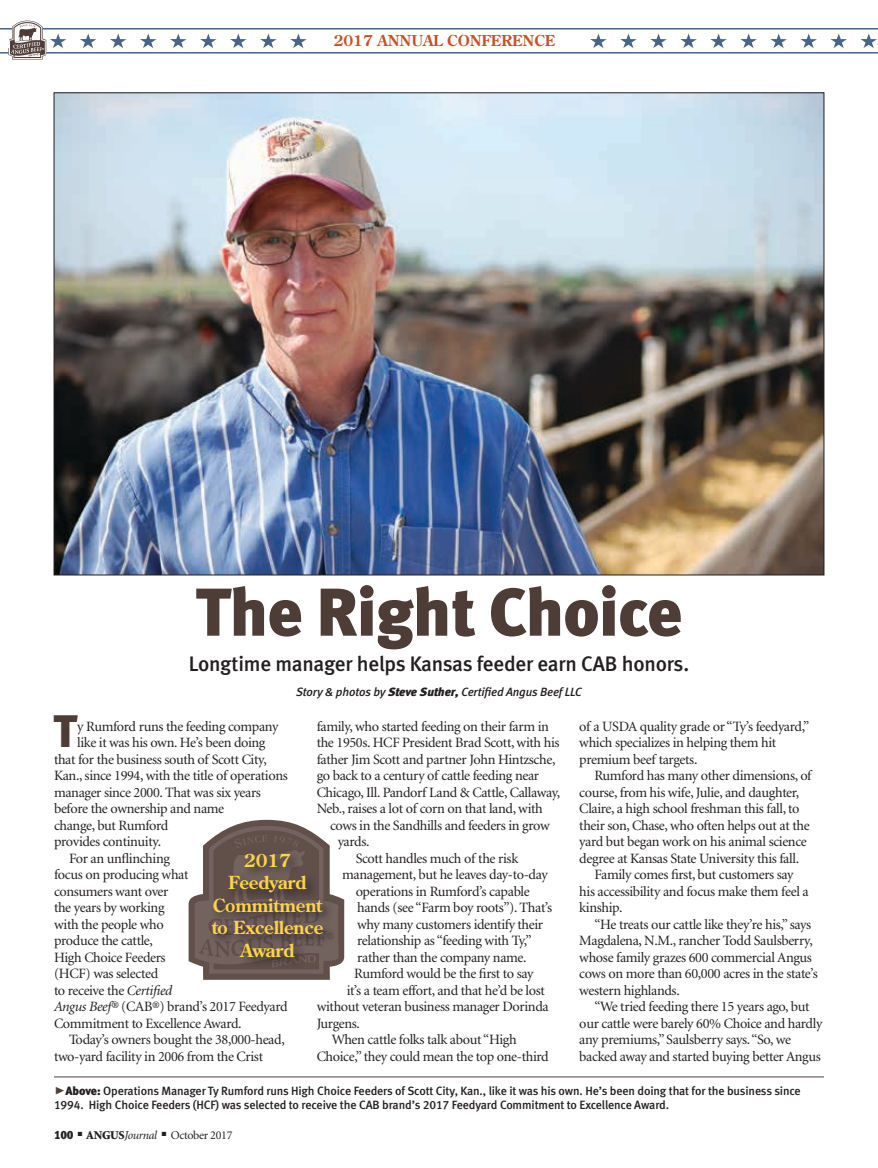
<style>
.page{position:relative;width:878px;height:1168px;background:#fff}
.page>*{position:absolute;margin:0;border:0;box-sizing:border-box;transform-origin:0 0}
.headline{font:67.5px "Meta Black LF";letter-spacing:-.01em;color:#4e3d37}
.Drop_Cap{font:45.45px "Meta Black LF";color:#4e3d37}
.deck{font:21px "Meta Medium LF";letter-spacing:-.01em;color:#231f20}
.cutlines{font:700 18px/22.5px "Century Old Style Std";letter-spacing:-.01em;color:#ffd547;text-align:center}
.byline{font:700 15px "Century Old Style Std";letter-spacing:-.01em;color:#c85027}
.body_text{font:14.25px/16.5px "Minion";letter-spacing:-.025em;color:#231f20}
.Drop_Cap-2{font:14.25px "Minion";letter-spacing:-.025em;color:#231f20}
.cutlines-2{font:12px/13.5px "Meta Medium LF";letter-spacing:-.01em;color:#231f20}
.byline-2{font:italic 12px "Meta Medium LF";letter-spacing:-.01em;color:#231f20}
.t1{font:12px "Minion";letter-spacing:-.025em;color:#231f20}
.s1{font-family:"Meta Black LF"}
.s2{font-style:italic}
.s3{font-family:"Meta Black Caps Expert";font-size:21px;color:#4e3d37}
.s4{font-weight:900}
</style>
<div class="page">
<svg style="left:0;top:21px;width:878px;height:38px"></svg>
<div style="left:0;top:35px;width:9px;height:13px;background:#fff"></div>
<div style="left:308px;top:31px;width:272px;height:19px;background:#fff"></div>
<img style="left:56px;top:95px;width:766px;height:478px">
<hr style="left:54px;top:1076px;width:770px;height:1px;background:#4e3d37">
<svg style="left:188px;top:820px;width:156px;height:160px"></svg>
<div style="left:209px;top:850px;width:126px;height:119px;background:#231f20;opacity:.85"></div>
<p class="byline" style="left:334px;top:31px;width:223px">2017 ANNUAL CONFERENCE</p>
<p class="headline" style="left:195px;top:571px;width:488px">The Right Choice</p>
<p class="deck" style="left:189px;top:651px;width:502px">Longtime manager helps Kansas feeder earn CAB honors.</p>
<p class="byline-2" style="left:296px;top:685px;width:287px">Story &amp; photos by <span class="s1">Steve Suther,</span> Certified Angus Beef LLC</p>
<p class="Drop_Cap" style="left:54px;top:704px;width:25px">T</p>
<p class="Drop_Cap-2" style="left:77px;top:719px;width:203px">y Rumford runs the feeding company</p>
<p class="body_text" style="left:316px;top:718px;width:234px">family, who started feeding on their farm in</p>
<p class="body_text" style="left:316px;top:735px;width:244px">the 1950s. HCF President Brad Scott, with his</p>
<p class="body_text" style="left:316px;top:751px;width:240px">father Jim Scott and partner John Hintzsche,</p>
<p class="body_text" style="left:316px;top:768px;width:224px">go back to a century of cattle feeding near</p>
<p class="body_text" style="left:316px;top:784px;width:245px">Chicago, Ill. Pandorf Land &amp; Cattle, Callaway,</p>
<p class="body_text" style="left:316px;top:801px;width:228px">Neb., raises a lot of corn on that land, with</p>
<p class="body_text" style="left:330px;top:817px;width:221px">cows in the Sandhills and feeders in grow</p>
<p class="body_text" style="left:338px;top:834px;width:33px">yards.</p>
<p class="body_text" style="left:356px;top:850px;width:164px">Scott handles much of the risk</p>
<p class="body_text" style="left:342px;top:867px;width:207px">management, but he leaves day-to-day</p>
<p class="body_text" style="left:356px;top:883px;width:176px">operations in Rumford’s capable</p>
<p class="body_text" style="left:357px;top:900px;width:196px">hands (see “Farm boy roots”). That’s</p>
<p class="body_text" style="left:357px;top:916px;width:187px">why many customers identify their</p>
<p class="body_text" style="left:357px;top:933px;width:176px">relationship as “feeding with Ty,”</p>
<p class="body_text" style="left:357px;top:949px;width:171px">rather than the company name.</p>
<p class="body_text" style="left:354px;top:966px;width:181px">Rumford would be the first to say</p>
<p class="body_text" style="left:346px;top:982px;width:200px">it’s a team effort, and that he’d be lost</p>
<p class="body_text" style="left:316px;top:999px;width:233px">without veteran business manager Dorinda</p>
<p class="body_text" style="left:316px;top:1015px;width:45px">Jurgens.</p>
<p class="body_text" style="left:316px;top:1032px;width:233px;text-indent:15px">When cattle folks talk about “High<br>Choice,” they could mean the top one-third</p>
<p class="Drop_Cap-2" style="left:77px;top:735px;width:190px">like it was his own. He’s been doing</p>
<p class="Drop_Cap-2" style="left:54px;top:752px;width:214px">that for the business south of Scott City,</p>
<p class="Drop_Cap-2" style="left:54px;top:768px;width:235px">Kan., since 1994, with the title of operations</p>
<p class="Drop_Cap-2" style="left:54px;top:785px;width:208px">manager since 2000. That was six years</p>
<p class="Drop_Cap-2" style="left:54px;top:801px;width:172px">before the ownership and name</p>
<p class="Drop_Cap-2" style="left:54px;top:818px;width:116px">change, but Rumford</p>
<p class="Drop_Cap-2" style="left:54px;top:834px;width:109px">provides continuity.</p>
<p class="body_text" style="left:54px;top:850px;width:235px;text-indent:15px">For an unflinching<br>focus on producing what<br>consumers want over<br>the years by working<br>with the people who<br>produce the cattle,<br>High Choice Feeders<br>(HCF) was selected<br>to receive the <span class="s2">Certified<br>Angus Beef®</span> (CAB®) brand’s 2017 Feedyard<br>Commitment to Excellence Award.</p>
<p class="body_text" style="left:54px;top:1032px;width:232px;text-indent:15px">Today’s owners bought the 38,000-head, two-yard facility in 2006 from the Crist</p>
<p class="cutlines" style="left:212px;top:848px;width:113px">2017<br>Feedyard<br>Commitment to Excellence<br>Award</p>
<p class="body_text" style="left:579px;top:718px;width:231px">of a USDA quality grade or “Ty’s feedyard,” which specializes in helping them hit premium beef targets.</p>
<p class="body_text" style="left:579px;top:768px;width:234px;text-indent:15px">Rumford has many other dimensions, of course, from his wife, Julie, and daughter, Claire, a high school freshman this fall, to their son, Chase, who often helps out at the yard but began work on his animal science degree at Kansas State University this fall.</p>
<p class="body_text" style="left:579px;top:867px;width:231px;text-indent:15px">Family comes first, but customers say his accessibility and focus make them feel a kinship.</p>
<p class="body_text" style="left:579px;top:916px;width:240px;text-indent:15px">“He treats our cattle like they’re his,” says Magdalena, N.M., rancher Todd Saulsberry, whose family grazes 600 commercial Angus cows on more than 60,000 acres in the state’s western highlands.</p>
<p class="body_text" style="left:579px;top:999px;width:244px;text-indent:15px">“We tried feeding there 15 years ago, but our cattle were barely 60% Choice and hardly any premiums,” Saulsberry says. “So, we backed away and started buying better Angus</p>
<p class="cutlines-2" style="left:54px;top:1084px;width:748px"><span class="s3">@</span><span class="s1">Above:</span> Operations Manager Ty Rumford runs High Choice Feeders of Scott City, Kan., like it was his own. He’s been doing that for the business since<br>1994. High Choice Feeders (HCF) was selected to receive the CAB brand’s 2017 Feedyard Commitment to Excellence Award.</p>
<p class="t1" style="left:54px;top:1129px;width:180px"><span class="s1">100</span> ■ <span class="s4">ANGUS</span><span class="s2">Journal</span> ■ October 2017</p>
</div>
